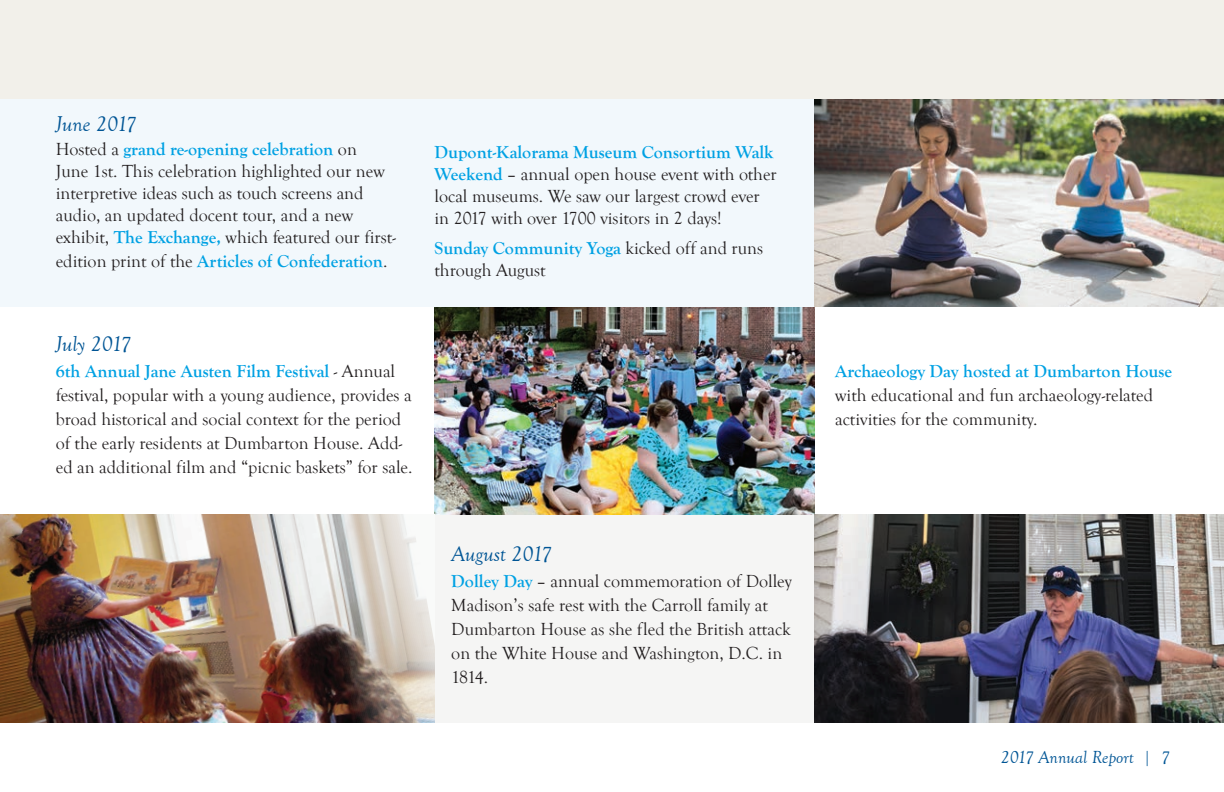
<style>
.page{position:relative;width:1224px;height:792px;background:#fff}
.page>*{position:absolute;margin:0;border:0;box-sizing:border-box;transform-origin:0 0}
.t1{font:italic 22px "Goudy Old Style T";color:#005595}
.t2{font:18px/24px "Goudy Old Style T";color:#231f20}
.t3{font:700 18px "Goudy Old Style T";color:#00a1e3}
.t4{font:italic 18px "Goudy Old Style T";color:#005595}
.s1{font-weight:700;color:#00a1e3}
.s2{font-weight:400;color:#231f20}
</style>
<div class="page">
<div style="left:0;top:0;width:1224px;height:98px;background:#f2f0ea"></div>
<img style="left:435px;top:307px;width:380px;height:207px">
<div style="left:0;top:100px;width:1224px;height:207px;background:#f2f8fc"></div>
<div style="left:0;top:515px;width:1224px;height:207px;background:#f5f5f4"></div>
<img style="left:815px;top:514px;width:409px;height:208px">
<img style="left:815px;top:100px;width:409px;height:207px">
<img style="left:0;top:514px;width:435px;height:208px">
<p class="t1" style="left:56px;top:111px;width:82px">June 2017</p>
<p class="t2" style="left:56px;top:138px;width:342px;line-height:22px">Hosted a <span class="s1">grand re-opening celebration</span> on<br>June 1st. This celebration highlighted our new interpretive ideas such as touch screens and audio, an updated docent tour, and a new exhibit, <span class="s1">The Exchange,</span> which featured our first-</p>
<p class="t3" style="left:56px;top:251px;width:333px"><span class="s2">edition print of the</span> Articles of Confederation<span class="s2">.</span></p>
<p class="t1" style="left:56px;top:332px;width:77px">July 2017</p>
<p class="t2" style="left:56px;top:360px;width:358px"><span class="s1">6th Annual Jane Austen Film Festival</span> - Annual festival, popular with a young audience, provides a broad historical and social context for the period of the early residents at Dumbarton House. Add&shy;ed an additional film and “picnic baskets” for sale.</p>
<p class="t2" style="left:435px;top:141px;width:344px;line-height:22px"><span class="s1">Dupont-Kalorama Museum Consortium Walk Weekend</span> – annual open house event with other local museums. We saw our largest crowd ever in 2017 with over 1700 visitors in 2 days!</p>
<p class="t2" style="left:435px;top:237px;width:330px;line-height:22px"><span class="s1">Sunday Community Yoga</span> kicked off and runs through August</p>
<p class="t1" style="left:451px;top:542px;width:102px">August 2017</p>
<p class="t2" style="left:451px;top:569px;width:342px"><span class="s1">Dolley Day</span> – annual commemoration of Dolley Madison’s safe rest with the Carroll family at Dumbarton House as she fled the British attack on the White House and Washington, D.C. in 1814.</p>
<p class="t3" style="left:835px;top:361px;width:339px">Archaeology Day hosted at Dumbarton House</p>
<p class="t2" style="left:835px;top:384px;width:320px">with educational and fun archaeology-related activities for the community.</p>
<p class="t4" style="left:1001px;top:748px;width:171px">2017 Annual Report | 7</p>
</div>
